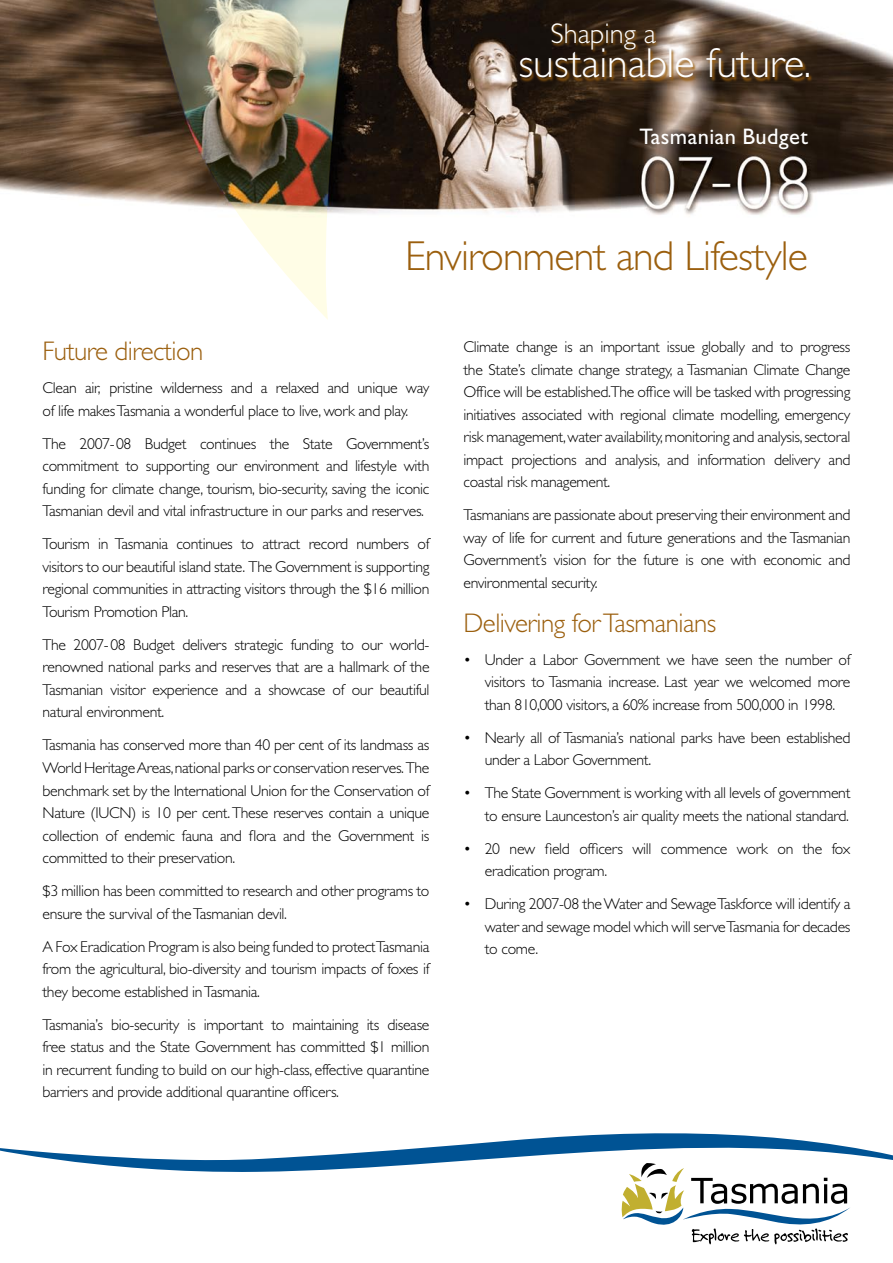
<style>
.page{position:relative;width:893px;height:1263px;background:#fff}
.page>*{position:absolute;margin:0;border:0;box-sizing:border-box;transform-origin:0 0}
.t1{font:300 42px "Gill Sans";letter-spacing:-.02em;color:#9b5f0e}
.t2{font:300 42px "Gill Sans";color:#fff}
.t3{font:300 28.5px "Gill Sans";color:#fff}
.t4{font:300 27px "Gill Sans";letter-spacing:-.02em;color:#9b5f0e}
.t5{font:22.5px "Gill Sans";letter-spacing:.02em;color:#fff}
.t6{font:300 15.75px/22.5px "Gill Sans";letter-spacing:-.02em;color:#000;text-align:justify}
</style>
<div class="page">
<img style="left:0;top:0;width:893px;height:215px">
<svg style="left:0;top:1133px;width:893px;height:111px"></svg>
<svg style="left:519px;top:22px;width:295px;height:61px;background:#59442f"></svg>
<img style="left:150px;top:0;width:203px;height:319px">
<h2 class="t3" style="left:550px;top:17px;width:107px">Shaping a</h2>
<h1 class="t2" style="left:518px;top:39px;width:294px">sustainable future.</h1>
<h3 class="t5" style="left:639px;top:123px;width:170px">Tasmanian Budget</h3>
<h1 class="t1" style="left:405px;top:232px;width:404px">Environment and Lifestyle</h1>
<h3 class="t4" style="left:43px;top:336px;width:162px">Future direction</h3>
<p class="t6" style="left:43px;top:377px;width:388px">Clean air, pristine wilderness and a relaxed and unique way of life makes Tasmania a wonderful place to live, work and play.</p>
<p class="t6" style="left:43px;top:433px;width:388px">The 2007-08 Budget continues the State Government’s commitment to supporting our environment and lifestyle with funding for climate change, tourism, bio-security, saving the iconic Tasmanian devil and vital infrastructure in our parks and reserves.</p>
<p class="t6" style="left:43px;top:533px;width:388px">Tourism in Tasmania continues to attract record numbers of visitors to our beautiful island state. The Government is supporting regional communities in attracting visitors through the $16 million Tourism Promotion Plan.</p>
<p class="t6" style="left:43px;top:634px;width:389px">The 2007-08 Budget delivers strategic funding to our world&shy;renowned national parks and reserves that are a hallmark of the Tasmanian visitor experience and a showcase of our beautiful natural environment.</p>
<p class="t6" style="left:43px;top:734px;width:388px">Tasmania has conserved more than 40 per cent of its landmass as World Heritage Areas, national parks or conservation reserves. The benchmark set by the International Union for the Conservation of Nature (IUCN) is 10 per cent. These reserves contain a unique collection of endemic fauna and flora and the Government is committed to their preservation.</p>
<p class="t6" style="left:43px;top:880px;width:388px">$3 million has been committed to research and other programs to ensure the survival of the Tasmanian devil.</p>
<p class="t6" style="left:43px;top:935px;width:388px">A Fox Eradication Program is also being funded to protect Tasmania from the agricultural, bio-diversity and tourism impacts of foxes if they become established in Tasmania.</p>
<p class="t6" style="left:43px;top:1013px;width:388px">Tasmania’s bio-security is important to maintaining its disease free status and the State Government has committed $1 million in recurrent funding to build on our high-class, effective quarantine barriers and provide additional quarantine officers.</p>
<p class="t6" style="left:463px;top:336px;width:388px">Climate change is an important issue globally and to progress the State’s climate change strategy, a Tasmanian Climate Change Office will be established.The office will be tasked with progressing initiatives associated with regional climate modelling, emergency risk management, water availability, monitoring and analysis, sectoral impact projections and analysis, and information delivery and coastal risk management.</p>
<p class="t6" style="left:463px;top:504px;width:388px">Tasmanians are passionate about preserving their environment and way of life for current and future generations and the Tasmanian Government’s vision for the future is one with economic and environmental security.</p>
<h3 class="t4" style="left:463px;top:607px;width:254px">Delivering for Tasmanians</h3>
<p class="t6" style="left:485px;top:648px;width:367px;text-indent:-21px">• Under a Labor Government we have seen the number of visitors to Tasmania increase. Last year we welcomed more than 810,000 visitors, a 60% increase from 500,000 in 1998.</p>
<p class="t6" style="left:485px;top:726px;width:367px;text-indent:-21px">• Nearly all of Tasmania’s national parks have been established under a Labor Government.</p>
<p class="t6" style="left:463px;top:782px;width:388px;text-align:right">• The State Government is working with all levels of government to ensure Launceston’s air quality meets the national standard.</p>
<p class="t6" style="left:485px;top:837px;width:367px;text-indent:-21px">• 20 new field officers will commence work on the fox eradication program.</p>
<p class="t6" style="left:485px;top:893px;width:367px;text-indent:-21px">• During 2007-08 the Water and Sewage Taskforce will identify a water and sewage model which will serve Tasmania for decades to come.</p>
</div>
